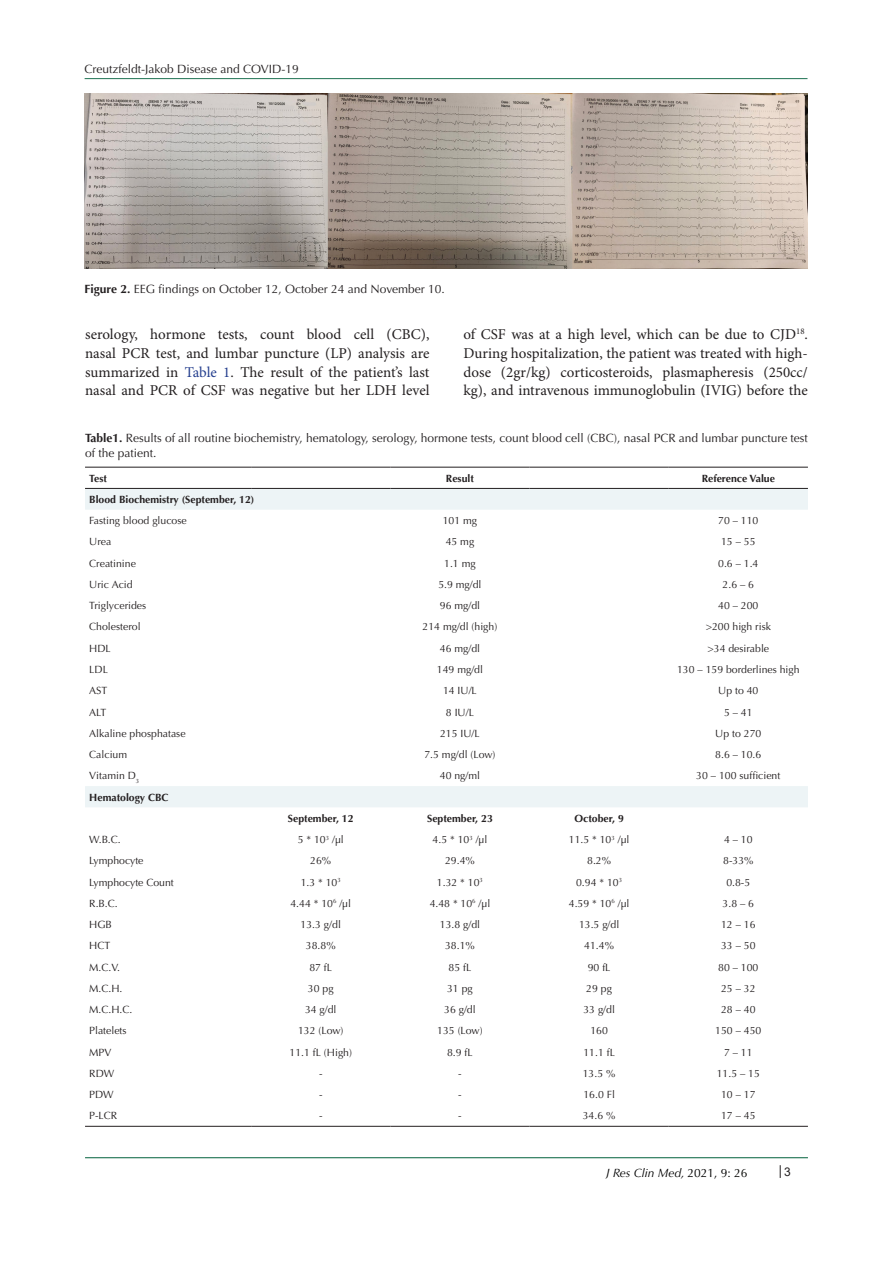
<style>
.page{position:relative;width:893px;height:1263px;background:#fff}
.page>*{position:absolute;margin:0;border:0;box-sizing:border-box;transform-origin:0 0}
.t1{font:15px/18.6px "Minion Pro";color:#231f20;text-align:justify}
.t2{font:12px/15px "Optima LT Std";color:#231f20}
.t3{font:italic 12px "Optima LT Std";color:#000}
.t4{font:12px "Arial";color:#231f20}
.t5{font:10.5px "Optima LT Std";color:#231f20}
.t6{font:700 10.5px "Optima LT Std";color:#231f20}
.s1{font-weight:700}
.s2{color:#253f8e}
.s3{font-style:normal}
.s4{font-style:normal;color:#040503}
</style>
<div class="page">
<svg style="left:780px;top:1165px;width:1px;height:13px"></svg>
<hr style="left:85px;top:1157px;width:723px;height:1px;background:#1e7252">
<hr style="left:85px;top:78px;width:722px;height:1px;background:#1e7252">
<img style="left:85px;top:94px;width:723px;height:175px">
<svg style="left:85px;top:489px;width:723px;height:318px"></svg>
<hr style="left:85px;top:467px;width:166px;height:1px;background:#231f20">
<hr style="left:251px;top:467px;width:139px;height:1px;background:#231f20">
<hr style="left:390px;top:467px;width:140px;height:1px;background:#231f20">
<hr style="left:530px;top:467px;width:139px;height:1px;background:#231f20">
<hr style="left:669px;top:467px;width:139px;height:1px;background:#231f20">
<hr style="left:85px;top:1126px;width:166px;height:1px;background:#231f20">
<hr style="left:251px;top:1126px;width:139px;height:1px;background:#231f20">
<hr style="left:390px;top:1126px;width:140px;height:1px;background:#231f20">
<hr style="left:530px;top:1126px;width:139px;height:1px;background:#231f20">
<hr style="left:669px;top:1126px;width:139px;height:1px;background:#231f20">
<hr style="left:85px;top:488px;width:166px;height:1px;background:#231f20">
<hr style="left:251px;top:488px;width:139px;height:1px;background:#231f20">
<hr style="left:390px;top:488px;width:140px;height:1px;background:#231f20">
<hr style="left:530px;top:488px;width:139px;height:1px;background:#231f20">
<hr style="left:669px;top:488px;width:139px;height:1px;background:#231f20">
<p class="t2" style="left:85px;top:61px;width:216px">Creutzfeldt-Jakob Disease and COVID-19</p>
<p class="t2" style="left:85px;top:281px;width:362px"><span class="s1">Figure 2.</span> EEG findings on October 12, October 24 and November 10.</p>
<p class="t1" style="left:85px;top:326px;width:346px">serology, hormone tests, count blood cell (CBC), nasal PCR test, and lumbar puncture (LP) analysis are summarized in <span class="s2">Table 1</span>. The result of the patient’s last nasal and PCR of CSF was negative but her LDH level</p>
<p class="t1" style="left:463px;top:326px;width:346px">of CSF was at a high level, which can be due to CJD<sup>18</sup>.<br>During hospitalization, the patient was treated with high&shy;dose (2gr/kg) corticosteroids, plasmapheresis (250cc/ kg), and intravenous immunoglobulin (IVIG) before the</p>
<p class="t2" style="left:85px;top:430px;width:724px"><span class="s1">Table1.</span> Results of all routine biochemistry, hematology, serology, hormone tests, count blood cell (CBC), nasal PCR and lumbar puncture test of the patient.</p>
<p class="t6" style="left:89px;top:472px;width:19px">Test</p>
<p class="t6" style="left:446px;top:472px;width:30px">Result</p>
<p class="t6" style="left:702px;top:472px;width:75px">Reference Value</p>
<p class="t6" style="left:89px;top:493px;width:167px">Blood Biochemistry (September, 12)</p>
<p class="t5" style="left:89px;top:515px;width:99px">Fasting blood glucose</p>
<p class="t5" style="left:443px;top:515px;width:36px">101 mg</p>
<p class="t5" style="left:718px;top:515px;width:42px">70 – 110</p>
<p class="t5" style="left:89px;top:536px;width:24px">Urea</p>
<p class="t5" style="left:446px;top:536px;width:30px">45 mg</p>
<p class="t5" style="left:721px;top:536px;width:36px">15 – 55</p>
<p class="t5" style="left:89px;top:557px;width:48px">Creatinine</p>
<p class="t5" style="left:444px;top:557px;width:33px">1.1 mg</p>
<p class="t5" style="left:718px;top:557px;width:42px">0.6 – 1.4</p>
<p class="t5" style="left:89px;top:578px;width:45px">Uric Acid</p>
<p class="t5" style="left:438px;top:578px;width:45px">5.9 mg/dl</p>
<p class="t5" style="left:723px;top:578px;width:33px">2.6 – 6</p>
<p class="t5" style="left:89px;top:599px;width:58px">Triglycerides</p>
<p class="t5" style="left:440px;top:599px;width:42px">96 mg/dl</p>
<p class="t5" style="left:718px;top:599px;width:42px">40 – 200</p>
<p class="t5" style="left:89px;top:621px;width:53px">Cholesterol</p>
<p class="t5" style="left:423px;top:621px;width:76px">214 mg/dl (high)</p>
<p class="t5" style="left:706px;top:621px;width:67px">&gt;200 high risk</p>
<p class="t5" style="left:89px;top:642px;width:23px">HDL</p>
<p class="t5" style="left:440px;top:642px;width:42px">46 mg/dl</p>
<p class="t5" style="left:707px;top:642px;width:63px">&gt;34 desirable</p>
<p class="t5" style="left:89px;top:663px;width:20px">LDL</p>
<p class="t5" style="left:437px;top:663px;width:48px">149 mg/dl</p>
<p class="t5" style="left:677px;top:663px;width:124px">130 – 159 borderlines high</p>
<p class="t5" style="left:89px;top:685px;width:20px">AST</p>
<p class="t5" style="left:443px;top:685px;width:35px">14 IU/L</p>
<p class="t5" style="left:718px;top:685px;width:42px">Up to 40</p>
<p class="t5" style="left:89px;top:706px;width:19px">ALT</p>
<p class="t5" style="left:446px;top:706px;width:30px">8 IU/L</p>
<p class="t5" style="left:724px;top:706px;width:30px">5 – 41</p>
<p class="t5" style="left:89px;top:727px;width:98px">Alkaline phosphatase</p>
<p class="t5" style="left:440px;top:727px;width:41px">215 IU/L</p>
<p class="t5" style="left:715px;top:727px;width:48px">Up to 270</p>
<p class="t5" style="left:89px;top:748px;width:39px">Calcium</p>
<p class="t5" style="left:424px;top:748px;width:73px">7.5 mg/dl (Low)</p>
<p class="t5" style="left:715px;top:748px;width:48px">8.6 – 10.6</p>
<p class="t5" style="left:89px;top:769px;width:52px">Vitamin D<sub>3</sub></p>
<p class="t5" style="left:440px;top:769px;width:42px">40 ng/ml</p>
<p class="t5" style="left:696px;top:769px;width:86px">30 – 100 sufficient</p>
<p class="t6" style="left:89px;top:791px;width:81px">Hematology CBC</p>
<p class="t6" style="left:288px;top:812px;width:67px">September, 12</p>
<p class="t6" style="left:427px;top:812px;width:67px">September, 23</p>
<p class="t6" style="left:574px;top:812px;width:51px">October, 9</p>
<p class="t5" style="left:89px;top:833px;width:33px">W.B.C.</p>
<p class="t5" style="left:298px;top:833px;width:48px">5 * 10<sup>3</sup> /μl</p>
<p class="t5" style="left:433px;top:833px;width:56px">4.5 * 10<sup>3</sup> /μl</p>
<p class="t5" style="left:569px;top:833px;width:62px">11.5 * 10<sup>3</sup> /μl</p>
<p class="t5" style="left:724px;top:833px;width:30px">4 – 10</p>
<p class="t5" style="left:89px;top:855px;width:56px">Lymphocyte</p>
<p class="t5" style="left:310px;top:855px;width:23px">26%</p>
<p class="t5" style="left:445px;top:855px;width:31px">29.4%</p>
<p class="t5" style="left:587px;top:855px;width:25px">8.2%</p>
<p class="t5" style="left:723px;top:855px;width:32px">8-33%</p>
<p class="t5" style="left:89px;top:876px;width:86px">Lymphocyte Count</p>
<p class="t5" style="left:301px;top:876px;width:42px">1.3 * 10<sup>3</sup></p>
<p class="t5" style="left:437px;top:876px;width:48px">1.32 * 10<sup>3</sup></p>
<p class="t5" style="left:576px;top:876px;width:48px">0.94 * 10<sup>3</sup></p>
<p class="t5" style="left:726px;top:876px;width:25px">0.8-5</p>
<p class="t5" style="left:89px;top:897px;width:30px">R.B.C.</p>
<p class="t5" style="left:290px;top:897px;width:62px">4.44 * 10<sup>6</sup> /μl</p>
<p class="t5" style="left:430px;top:897px;width:62px">4.48 * 10<sup>6</sup> /μl</p>
<p class="t5" style="left:569px;top:897px;width:62px">4.59 * 10<sup>6</sup> /μl</p>
<p class="t5" style="left:723px;top:897px;width:33px">3.8 – 6</p>
<p class="t5" style="left:89px;top:918px;width:24px">HGB</p>
<p class="t5" style="left:301px;top:918px;width:42px">13.3 g/dl</p>
<p class="t5" style="left:440px;top:918px;width:42px">13.8 g/dl</p>
<p class="t5" style="left:579px;top:918px;width:42px">13.5 g/dl</p>
<p class="t5" style="left:721px;top:918px;width:36px">12 – 16</p>
<p class="t5" style="left:89px;top:940px;width:23px">HCT</p>
<p class="t5" style="left:306px;top:940px;width:31px">38.8%</p>
<p class="t5" style="left:445px;top:940px;width:31px">38.1%</p>
<p class="t5" style="left:584px;top:940px;width:31px">41.4%</p>
<p class="t5" style="left:721px;top:940px;width:36px">33 – 50</p>
<p class="t5" style="left:89px;top:961px;width:32px">M.C.V.</p>
<p class="t5" style="left:309px;top:961px;width:24px">87 fL</p>
<p class="t5" style="left:449px;top:961px;width:24px">85 fL</p>
<p class="t5" style="left:588px;top:961px;width:24px">90 fL</p>
<p class="t5" style="left:718px;top:961px;width:42px">80 – 100</p>
<p class="t5" style="left:89px;top:982px;width:35px">M.C.H.</p>
<p class="t5" style="left:308px;top:982px;width:27px">30 pg</p>
<p class="t5" style="left:447px;top:982px;width:27px">31 pg</p>
<p class="t5" style="left:586px;top:982px;width:27px">29 pg</p>
<p class="t5" style="left:721px;top:982px;width:36px">25 – 32</p>
<p class="t5" style="left:89px;top:1003px;width:45px">M.C.H.C.</p>
<p class="t5" style="left:305px;top:1003px;width:33px">34 g/dl</p>
<p class="t5" style="left:444px;top:1003px;width:33px">36 g/dl</p>
<p class="t5" style="left:583px;top:1003px;width:33px">33 g/dl</p>
<p class="t5" style="left:721px;top:1003px;width:36px">28 – 40</p>
<p class="t5" style="left:89px;top:1025px;width:39px">Platelets</p>
<p class="t5" style="left:298px;top:1025px;width:47px">132 (Low)</p>
<p class="t5" style="left:437px;top:1025px;width:47px">135 (Low)</p>
<p class="t5" style="left:590px;top:1025px;width:19px">160</p>
<p class="t5" style="left:715px;top:1025px;width:48px">150 – 450</p>
<p class="t5" style="left:89px;top:1046px;width:24px">MPV</p>
<p class="t5" style="left:290px;top:1046px;width:64px">11.1 fL (High)</p>
<p class="t5" style="left:447px;top:1046px;width:27px">8.9 fL</p>
<p class="t5" style="left:583px;top:1046px;width:33px">11.1 fL</p>
<p class="t5" style="left:724px;top:1046px;width:30px">7 – 11</p>
<p class="t5" style="left:89px;top:1067px;width:26px">RDW</p>
<p class="t5" style="left:319px;top:1067px;width:5px">-</p>
<p class="t5" style="left:458px;top:1067px;width:5px">-</p>
<p class="t5" style="left:583px;top:1067px;width:34px">13.5 %</p>
<p class="t5" style="left:717px;top:1067px;width:45px">11.5 – 15</p>
<p class="t5" style="left:89px;top:1088px;width:26px">PDW</p>
<p class="t5" style="left:319px;top:1088px;width:5px">-</p>
<p class="t5" style="left:458px;top:1088px;width:5px">-</p>
<p class="t5" style="left:583px;top:1088px;width:33px">16.0 Fl</p>
<p class="t5" style="left:721px;top:1088px;width:36px">10 – 17</p>
<p class="t5" style="left:89px;top:1110px;width:30px">P-LCR</p>
<p class="t5" style="left:319px;top:1110px;width:5px">-</p>
<p class="t5" style="left:458px;top:1110px;width:5px">-</p>
<p class="t5" style="left:583px;top:1110px;width:34px">34.6 %</p>
<p class="t5" style="left:721px;top:1110px;width:36px">17 – 45</p>
<p class="t3" style="left:606px;top:1165px;width:143px">J Res Clin Med, <span class="s3">2021, 9:</span> <span class="s4">26</span></p>
<p class="t4" style="left:784px;top:1164px;width:8px">3</p>
</div>
